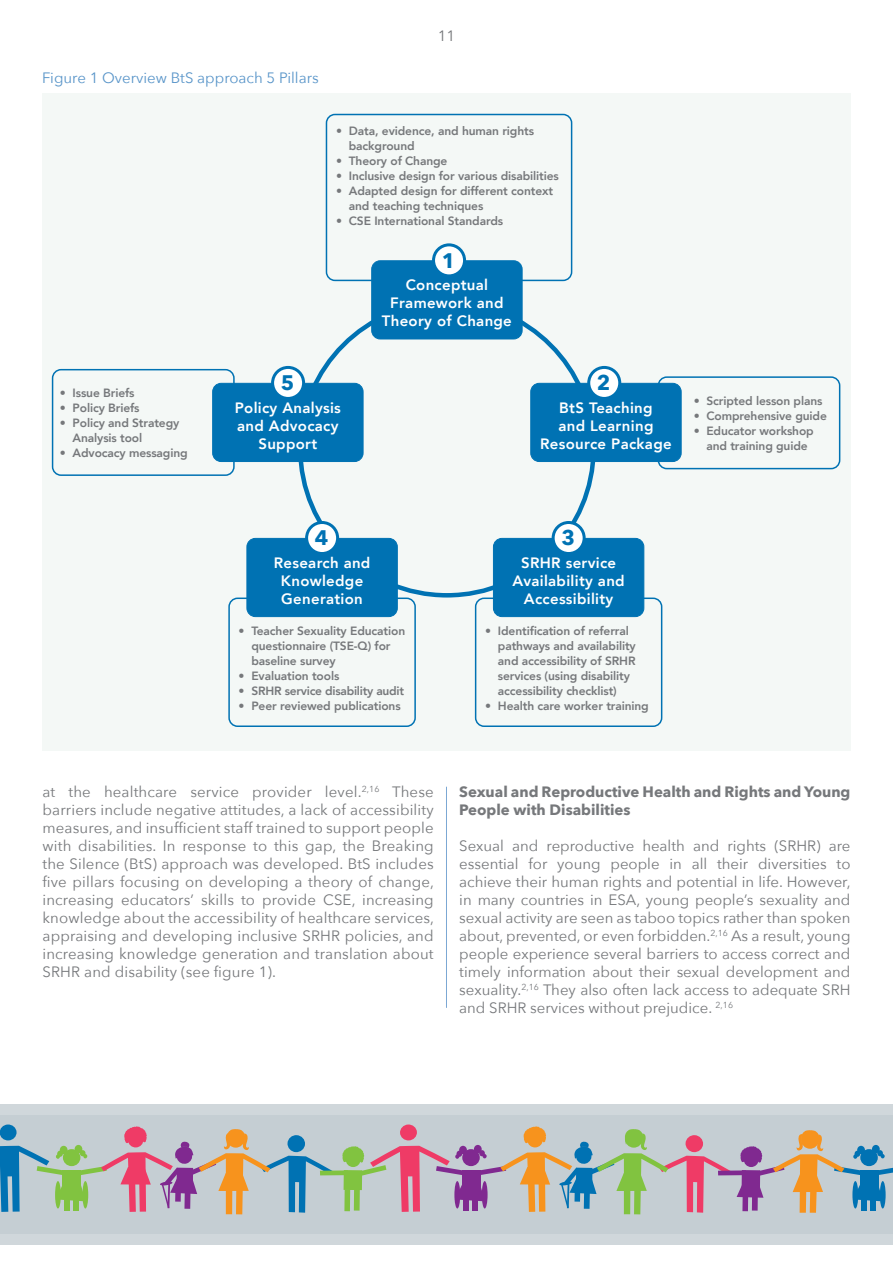
<style>
.page{position:relative;width:893px;height:1263px;background:#fff}
.page>*{position:absolute;margin:0;border:0;box-sizing:border-box;transform-origin:0 0}
.t1{font:700 21px "Avenir Next";color:#0072b3}
.Normal__Web{font:15px/18px "Avenir Next";color:#76787b;text-align:justify}
.t2{font:800 15px/18px "Avenir";letter-spacing:.02em;color:#fff;text-align:center}
.t3{font:700 15px/18px "Avenir Next";color:#76787b}
.t4{font:15px "Avenir Next";color:#5995c9}
.Normal__Web-2{font:800 12px/15px "Avenir";letter-spacing:-.01em;color:#76787b}
</style>
<div class="page">
<div style="left:0;top:1105px;width:893px;height:140px;background:#d0d7db"></div>
<div style="left:0;top:1115px;width:893px;height:119px;background:#c5ced3"></div>
<div style="left:320px;top:1170px;width:28px;height:5px;background:#81c340"></div>
<div style="left:718px;top:1170px;width:28px;height:5px;background:#802990"></div>
<svg style="left:0;top:1124px;width:17px;height:17px"></svg>
<svg style="left:400px;top:1124px;width:17px;height:17px"></svg>
<svg style="left:0;top:1126px;width:333px;height:88px"></svg>
<svg style="left:342px;top:1126px;width:389px;height:88px"></svg>
<svg style="left:737px;top:1130px;width:156px;height:83px"></svg>
<div style="left:42px;top:94px;width:808px;height:656px;background:#f4f8f6"></div>
<hr style="left:446px;top:787px;width:1px;height:221px;background:#7ca8d4">
<div style="left:52px;top:369px;width:183px;height:107px;border:2px solid #0072b3;border-radius:9px"></div>
<div style="left:658px;top:376px;width:182px;height:93px;border:2px solid #0072b3;border-radius:9px"></div>
<div style="left:531px;top:383px;width:150px;height:78px;background:#0072b3;border-radius:9px"></div>
<div style="left:530px;top:383px;width:151px;height:79px;border:1px solid #0072b3;border-radius:9px"></div>
<div style="left:213px;top:383px;width:150px;height:78px;background:#0072b3;border-radius:9px"></div>
<div style="left:212px;top:383px;width:151px;height:79px;border:1px solid #0072b3;border-radius:9px"></div>
<div style="left:326px;top:114px;width:246px;height:167px;border:2px solid #0072b3;border-radius:9px"></div>
<div style="left:475px;top:597px;width:187px;height:130px;border:2px solid #0072b3;border-radius:9px"></div>
<div style="left:228px;top:597px;width:188px;height:130px;border:2px solid #0072b3;border-radius:9px"></div>
<div style="left:372px;top:261px;width:150px;height:78px;background:#0072b3;border-radius:9px"></div>
<div style="left:371px;top:260px;width:151px;height:79px;border:1px solid #0072b3;border-radius:9px"></div>
<div style="left:493px;top:538px;width:151px;height:79px;background:#0072b3;border-radius:9px"></div>
<div style="left:493px;top:538px;width:151px;height:79px;border:1px solid #0072b3;border-radius:9px"></div>
<div style="left:247px;top:538px;width:150px;height:79px;background:#0072b3;border-radius:9px"></div>
<div style="left:247px;top:538px;width:151px;height:79px;border:1px solid #0072b3;border-radius:9px"></div>
<div style="left:589px;top:367px;width:31px;height:31px;background:#fff;border-radius:50%"></div>
<div style="left:587px;top:366px;width:34px;height:34px;border:3px solid #0072b3;border-radius:50%"></div>
<div style="left:553px;top:522px;width:31px;height:31px;background:#fff;border-radius:50%"></div>
<div style="left:552px;top:521px;width:34px;height:34px;border:3px solid #0072b3;border-radius:50%"></div>
<div style="left:307px;top:522px;width:31px;height:31px;background:#fff;border-radius:50%"></div>
<div style="left:305px;top:521px;width:34px;height:34px;border:3px solid #0072b3;border-radius:50%"></div>
<div style="left:273px;top:367px;width:31px;height:31px;background:#fff;border-radius:50%"></div>
<div style="left:271px;top:366px;width:34px;height:34px;border:3px solid #0072b3;border-radius:50%"></div>
<div style="left:433px;top:245px;width:32px;height:31px;background:#fff;border-radius:50%"></div>
<div style="left:432px;top:243px;width:34px;height:34px;border:3px solid #0072b3;border-radius:50%"></div>
<p class="t4" style="left:42px;top:65px;width:278px">Figure 1 Overview BtS approach 5 Pillars</p>
<p class="Normal__Web" style="left:438px;top:26px;width:19px">11</p>
<p class="Normal__Web-2" style="left:349px;top:123px;width:187px;text-indent:-13px">• Data, evidence, and human rights background</p>
<p class="Normal__Web-2" style="left:336px;top:153px;width:113px">• Theory of Change</p>
<p class="Normal__Web-2" style="left:336px;top:168px;width:224px">• Inclusive design for various disabilities</p>
<p class="Normal__Web-2" style="left:349px;top:183px;width:206px;text-indent:-13px">• Adapted design for different context and teaching techniques</p>
<p class="Normal__Web-2" style="left:336px;top:213px;width:168px">• CSE International Standards</p>
<p class="t1" style="left:442px;top:242px;width:15px">1</p>
<p class="t2" style="left:382px;top:276px;width:132px">Conceptual<br>Framework and<br>Theory of Change</p>
<p class="Normal__Web-2" style="left:60px;top:385px;width:76px">• Issue Briefs</p>
<p class="Normal__Web-2" style="left:60px;top:400px;width:81px">• Policy Briefs</p>
<p class="Normal__Web-2" style="left:73px;top:415px;width:108px;text-indent:-13px">• Policy and Strategy<br>Analysis tool</p>
<p class="Normal__Web-2" style="left:60px;top:445px;width:129px">• Advocacy messaging</p>
<p class="t1" style="left:281px;top:365px;width:15px">5</p>
<p class="t2" style="left:235px;top:399px;width:108px">Policy Analysis and Advocacy<br>Support</p>
<p class="t1" style="left:597px;top:365px;width:15px">2</p>
<p class="t2" style="left:540px;top:399px;width:133px">BtS Teaching<br>and Learning<br>Resource Package</p>
<p class="Normal__Web-2" style="left:694px;top:393px;width:130px">• Scripted lesson plans</p>
<p class="Normal__Web-2" style="left:694px;top:408px;width:135px">• Comprehensive guide</p>
<p class="Normal__Web-2" style="left:694px;top:423px;width:122px;text-align:center">• Educator workshop and training guide</p>
<p class="t1" style="left:315px;top:520px;width:15px">4</p>
<p class="t1" style="left:561px;top:520px;width:15px">3</p>
<p class="t2" style="left:274px;top:554px;width:98px">Research and<br>Knowledge<br>Generation</p>
<p class="Normal__Web-2" style="left:251px;top:623px;width:155px;text-indent:-13px">• Teacher Sexuality Education questionnaire (TSE-Q) for baseline survey</p>
<p class="Normal__Web-2" style="left:239px;top:668px;width:102px">• Evaluation tools</p>
<p class="Normal__Web-2" style="left:239px;top:683px;width:167px">• SRHR service disability audit</p>
<p class="Normal__Web-2" style="left:239px;top:698px;width:164px">• Peer reviewed publications</p>
<p class="t2" style="left:513px;top:554px;width:114px">SRHR service<br>Availability and<br>Accessibility</p>
<p class="Normal__Web-2" style="left:498px;top:623px;width:139px;text-indent:-13px">• Identification of referral pathways and availability and accessibility of SRHR services (using disability accessibility checklist)</p>
<p class="Normal__Web-2" style="left:485px;top:698px;width:165px">• Health care worker training</p>
<p class="Normal__Web" style="left:43px;top:783px;width:393px">at the healthcare service provider level.<sup>2,16</sup> These barriers include negative attitudes, a lack of accessibility measures, and insufficient staff trained to support people with disabilities. In response to this gap, the Breaking the Silence (BtS) approach was developed. BtS includes five pillars focusing on developing a theory of change, increasing educators’ skills to provide CSE, increasing knowledge about the accessibility of healthcare services, appraising and developing inclusive SRHR policies, and increasing knowledge generation and translation about SRHR and disability (see figure 1).</p>
<p class="t3" style="left:459px;top:783px;width:393px">Sexual and Reproductive Health and Rights and Young<br>People with Disabilities</p>
<p class="Normal__Web" style="left:459px;top:837px;width:393px">Sexual and reproductive health and rights (SRHR) are essential for young people in all their diversities to achieve their human rights and potential in life. However, in many countries in ESA, young people’s sexuality and sexual activity are seen as taboo topics rather than spoken about, prevented, or even forbidden.<sup>2,16</sup> As a result, young people experience several barriers to access correct and timely information about their sexual development and sexuality.<sup>2,16</sup> They also often lack access to adequate SRH and SRHR services without prejudice. <sup>2,16</sup></p>
</div>
